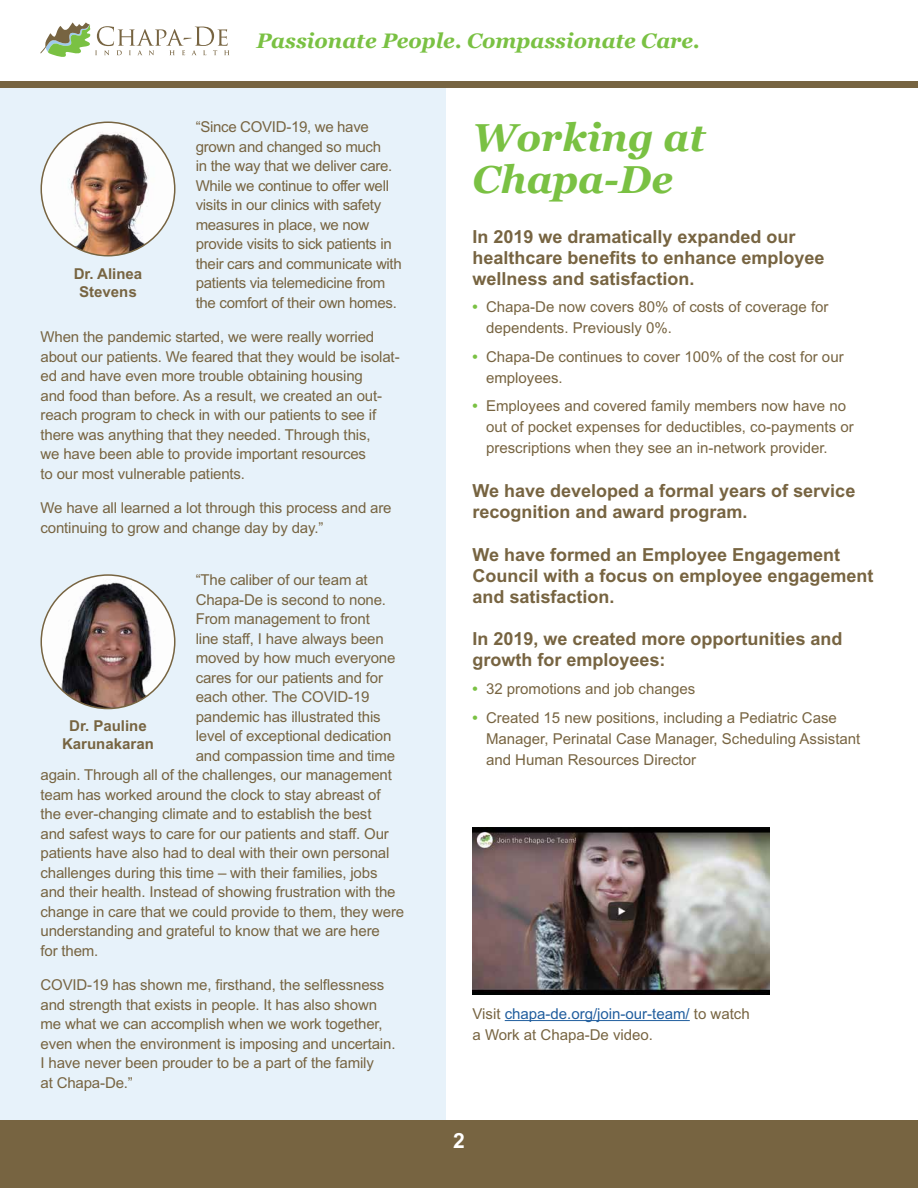
<style>
.page{position:relative;width:918px;height:1188px;background:#fff}
.page>*{position:absolute;margin:0;border:0;box-sizing:border-box;transform-origin:0 0}
.t1{font:italic 700 39px/42px "Georgia";color:#7ac143}
.t2{font:italic 700 21px "Georgia";color:#7ac143}
.t3{font:700 21px "Arial MT Std";color:#fff}
.t4{font:700 18px/21px "Arial MT Std";color:#776441}
.t5{font:15px/19.5px "Arial MT Std";letter-spacing:-.01em;color:#776441}
.t6{font:700 15px/18px "Arial MT Std";color:#776441;text-align:center}
.s1{font-weight:700;color:#7ac143}
.s2{color:#215e9e}
</style>
<div class="page">
<div style="left:0;top:0;width:446px;height:1188px;background:#e7f2fa"></div>
<img style="left:41px;top:575px;width:134px;height:134px;border-radius:67px">
<img style="left:41px;top:122px;width:134px;height:134px;border-radius:67px">
<hr style="left:505px;top:1020px;width:185px;height:1px;background:#215e9e">
<img style="left:472px;top:827px;width:298px;height:168px">
<div style="left:0;top:1120px;width:918px;height:68px;background:#776441"></div>
<div style="left:0;top:0;width:918px;height:88px;background:#776441"></div>
<div style="left:0;top:0;width:918px;height:81px;background:#fff"></div>
<svg style="left:40px;top:22px;width:190px;height:35px"></svg>
<h2 class="t2" style="left:256px;top:26px;width:445px">Passionate People. Compassionate Care.</h2>
<p class="t5" style="left:196px;top:117px;width:208px">“Since COVID-19, we have grown and changed so much<br>in the way that we deliver care.<br>While we continue to offer well visits in our clinics with safety measures in place, we now provide visits to sick patients in their cars and communicate with patients via telemedicine from the comfort of their own homes.</p>
<p class="t5" style="left:40px;top:327px;width:361px">When the pandemic started, we were really worried about our patients. We feared that they would be isolat&shy;ed and have even more trouble obtaining housing<br>and food than before. As a result, we created an out&shy;reach program to check in with our patients to see if there was anything that they needed. Through this,<br>we have been able to provide important resources<br>to our most vulnerable patients.</p>
<p class="t5" style="left:40px;top:498px;width:353px">We have all learned a lot through this process and are continuing to grow and change day by day.”</p>
<p class="t6" style="left:74px;top:265px;width:70px">Dr. Alinea<br>Stevens</p>
<p class="t5" style="left:196px;top:570px;width:174px">“The caliber of our team at</p>
<p class="t5" style="left:196px;top:590px;width:192px">Chapa-De is second to none.</p>
<p class="t5" style="left:196px;top:609px;width:176px">From management to front</p>
<p class="t5" style="left:196px;top:629px;width:189px">line staff, I have always been</p>
<p class="t5" style="left:196px;top:648px;width:201px">moved by how much everyone</p>
<p class="t5" style="left:196px;top:668px;width:189px">cares for our patients and for</p>
<p class="t5" style="left:196px;top:687px;width:175px">each other. The COVID-19</p>
<p class="t5" style="left:196px;top:707px;width:187px">pandemic has illustrated this</p>
<p class="t5" style="left:196px;top:726px;width:197px">level of exceptional dedication</p>
<p class="t5" style="left:196px;top:746px;width:201px">and compassion time and time</p>
<p class="t5" style="left:40px;top:765px;width:353px">again. Through all of the challenges, our management</p>
<p class="t5" style="left:40px;top:785px;width:342px">team has worked around the clock to stay abreast of</p>
<p class="t5" style="left:40px;top:804px;width:333px">the ever-changing climate and to establish the best</p>
<p class="t5" style="left:40px;top:824px;width:350px">and safest ways to care for our patients and staff. Our</p>
<p class="t5" style="left:40px;top:843px;width:350px">patients have also had to deal with their own personal</p>
<p class="t5" style="left:40px;top:863px;width:339px">challenges during this time – with their families, jobs</p>
<p class="t5" style="left:40px;top:882px;width:357px">and their health. Instead of showing frustration with the</p>
<p class="t5" style="left:40px;top:902px;width:365px">change in care that we could provide to them, they were</p>
<p class="t5" style="left:40px;top:921px;width:341px">understanding and grateful to know that we are here</p>
<p class="t5" style="left:40px;top:941px;width:59px">for them.</p>
<p class="t5" style="left:40px;top:975px;width:357px">COVID-19 has shown me, firsthand, the selflessness and strength that exists in people. It has also shown me what we can accomplish when we work together, even when the environment is imposing and uncertain.<br>I have never been prouder to be a part of the family<br>at Chapa-De.”</p>
<p class="t6" style="left:62px;top:716px;width:93px">Dr. Pauline<br>Karunakaran</p>
<h1 class="t1" style="left:472px;top:115px;width:234px">Working at<br>Chapa-De</h1>
<p class="t4" style="left:472px;top:226px;width:354px">In 2019 we dramatically expanded our healthcare benefits to enhance employee wellness and satisfaction.</p>
<p class="t5" style="left:486px;top:296px;width:344px;line-height:21px;text-indent:-14px"><span class="s1">•</span> Chapa-De now covers 80% of costs of coverage for dependents. Previously 0%.</p>
<p class="t5" style="left:486px;top:346px;width:359px;line-height:21px;text-indent:-14px"><span class="s1">•</span> Chapa-De continues to cover 100% of the cost for our employees.</p>
<p class="t5" style="left:486px;top:395px;width:369px;line-height:21px;text-indent:-14px"><span class="s1">•</span> Employees and covered family members now have no out of pocket expenses for deductibles, co-payments or prescriptions when they see an in-network provider.</p>
<p class="t4" style="left:472px;top:480px;width:384px">We have developed a formal years of service recognition and award program.</p>
<p class="t4" style="left:472px;top:544px;width:403px">We have formed an Employee Engagement<br>Council with a focus on employee engagement and satisfaction.</p>
<p class="t4" style="left:472px;top:628px;width:372px">In 2019, we created more opportunities and growth for employees:</p>
<p class="t5" style="left:472px;top:679px;width:224px"><span class="s1">•</span> 32 promotions and job changes</p>
<p class="t5" style="left:486px;top:707px;width:376px;line-height:21px;text-indent:-14px"><span class="s1">•</span> Created 15 new positions, including a Pediatric Case<br>Manager, Perinatal Case Manager, Scheduling Assistant and Human Resources Director</p>
<p class="t5" style="left:472px;top:1003px;width:279px;line-height:21px">Visit <span class="s2">chapa-de.org/join-our-team/</span> to watch a Work at Chapa-De video.</p>
<h2 class="t3" style="left:453px;top:1128px;width:13px">2</h2>
</div>
